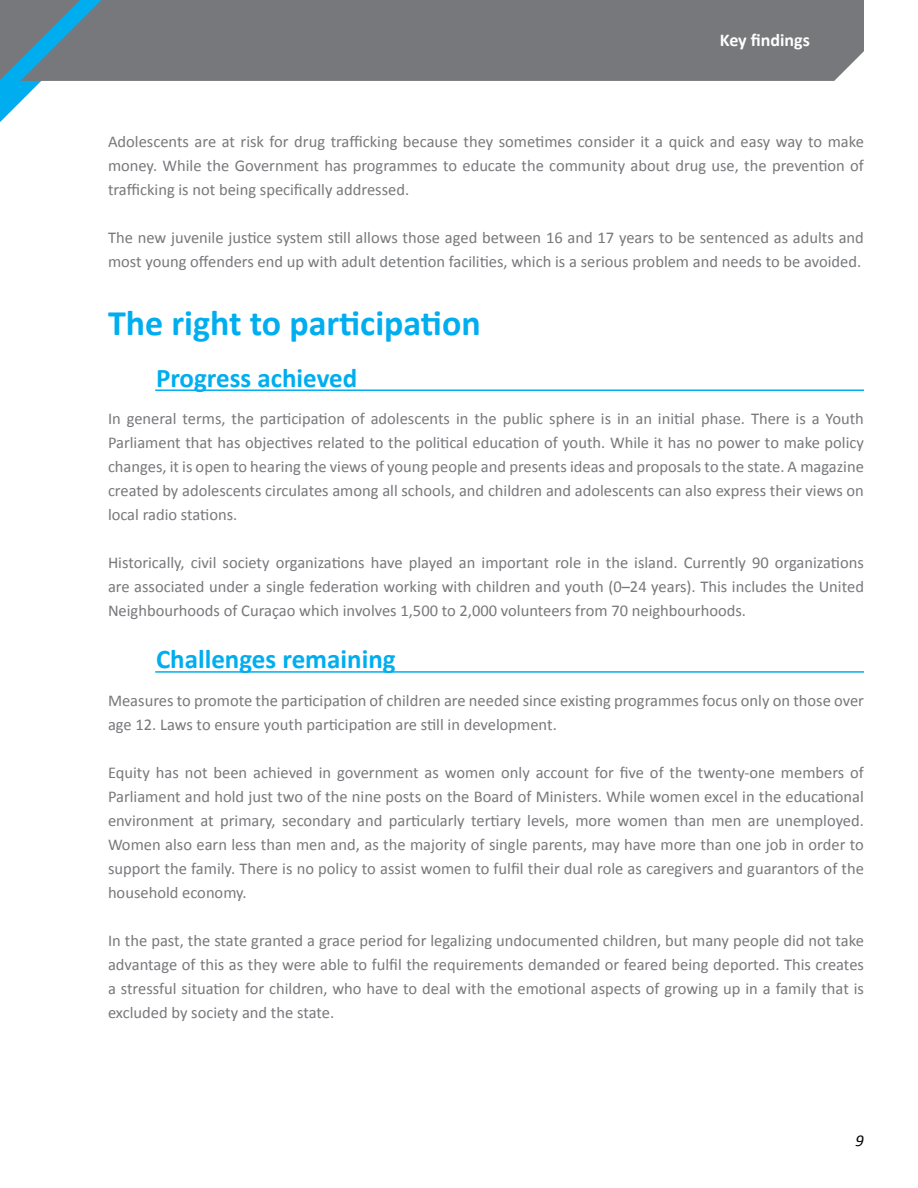
<style>
.page{position:relative;width:918px;height:1188px;background:#fff}
.page>*{position:absolute;margin:0;border:0;box-sizing:border-box;transform-origin:0 0}
.t1{font:700 36px "Calibri";color:#00aeef}
.t2{font:700 27px "Calibri";color:#00aeef}
.t3{font:700 18px "Calibri";color:#fff}
.t4{font:16.5px/24px "Calibri";color:#77787b;text-align:justify}
.t5{font:italic 16.5px "Calibri";color:#000}
</style>
<div class="page">
<div style="left:137px;top:0;width:727px;height:81px;background:#77787b"></div>
<svg style="left:0;top:0;width:137px;height:122px"></svg>
<hr style="left:155px;top:389px;width:709px;height:2px;background:#00aeef">
<hr style="left:155px;top:671px;width:709px;height:2px;background:#00aeef">
<p class="t3" style="left:720px;top:29px;width:92px">Key findings</p>
<p class="t4" style="left:108px;top:130px;width:758px">Adolescents are at risk for drug trafficking because they sometimes consider it a quick and easy way to make money. While the Government has programmes to educate the community about drug use, the prevention of trafficking is not being specifically addressed.</p>
<p class="t4" style="left:108px;top:226px;width:757px">The new juvenile justice system still allows those aged between 16 and 17 years to be sentenced as adults and most young offenders end up with adult detention facilities, which is a serious problem and needs to be avoided.</p>
<h1 class="t1" style="left:108px;top:300px;width:374px">The right to participation</h1>
<h2 class="t2" style="left:156px;top:361px;width:203px">Progress achieved</h2>
<p class="t4" style="left:108px;top:407px;width:757px">In general terms, the participation of adolescents in the public sphere is in an initial phase. There is a Youth Parliament that has objectives related to the political education of youth. While it has no power to make policy changes, it is open to hearing the views of young people and presents ideas and proposals to the state. A magazine created by adolescents circulates among all schools, and children and adolescents can also express their views on local radio stations.</p>
<p class="t4" style="left:108px;top:551px;width:758px">Historically, civil society organizations have played an important role in the island. Currently 90 organizations are associated under a single federation working with children and youth (0–24 years). This includes the United Neighbourhoods of Curaçao which involves 1,500 to 2,000 volunteers from 70 neighbourhoods.</p>
<h2 class="t2" style="left:156px;top:642px;width:241px">Challenges remaining</h2>
<p class="t4" style="left:108px;top:689px;width:758px">Measures to promote the participation of children are needed since existing programmes focus only on those over age 12. Laws to ensure youth participation are still in development.</p>
<p class="t4" style="left:108px;top:761px;width:758px">Equity has not been achieved in government as women only account for five of the twenty-one members of Parliament and hold just two of the nine posts on the Board of Ministers. While women excel in the educational environment at primary, secondary and particularly tertiary levels, more women than men are unemployed.<br>Women also earn less than men and, as the majority of single parents, may have more than one job in order to support the family. There is no policy to assist women to fulfil their dual role as caregivers and guarantors of the household economy.</p>
<p class="t4" style="left:108px;top:929px;width:758px">In the past, the state granted a grace period for legalizing undocumented children, but many people did not take advantage of this as they were able to fulfil the requirements demanded or feared being deported. This creates a stressful situation for children, who have to deal with the emotional aspects of growing up in a family that is excluded by society and the state.</p>
<p class="t5" style="left:856px;top:1130px;width:10px">9</p>
</div>
